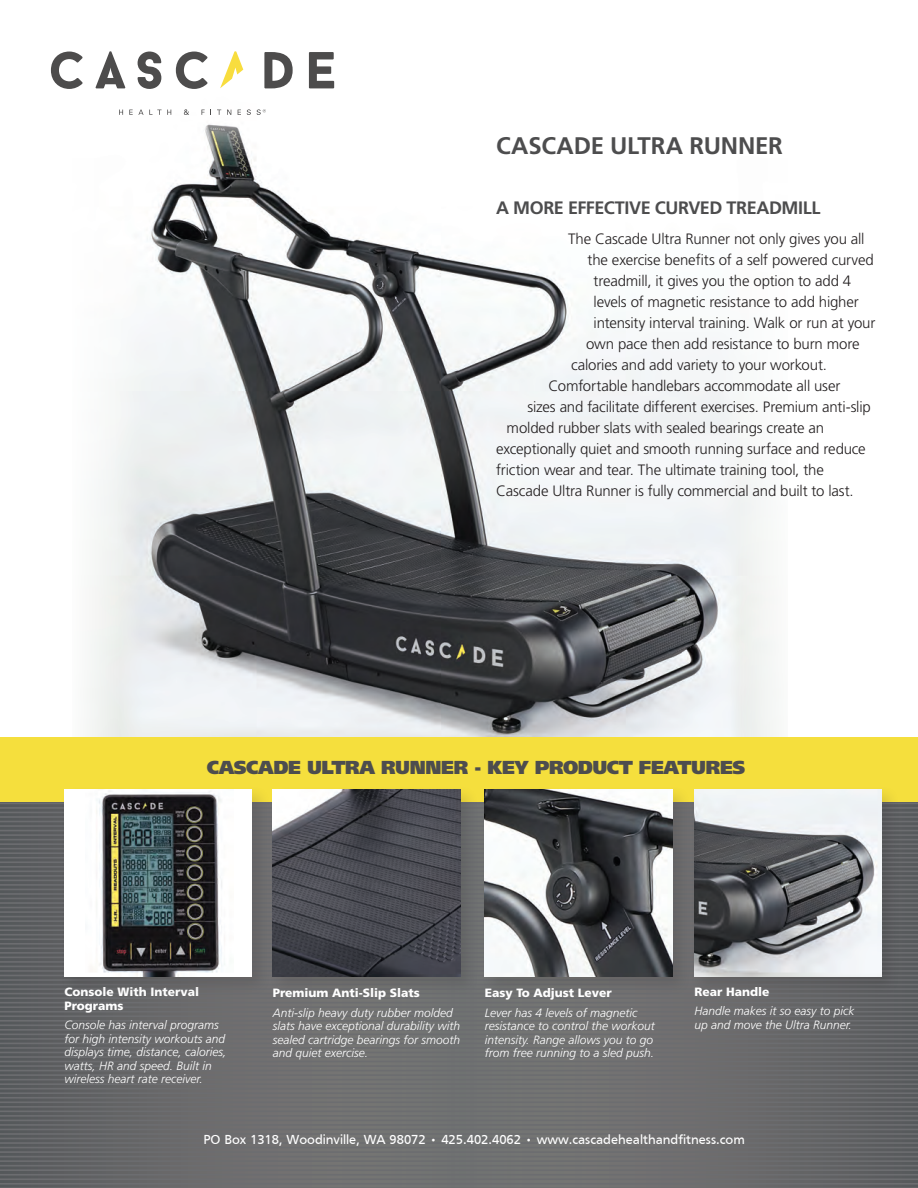
<style>
.page{position:relative;width:918px;height:1188px;background:#fff}
.page>*{position:absolute;margin:0;border:0;box-sizing:border-box;transform-origin:0 0}
.t1{font:700 24px "Frutiger";letter-spacing:-.01em;color:#4d4d4e}
.t2{font:900 18.75px "Frutiger";letter-spacing:-.02em;color:#4d4d4e}
.t3{font:700 18px "Frutiger";letter-spacing:-.025em;color:#4d4d4e}
.t4{font:300 15px "Frutiger";letter-spacing:-.01em;color:#231f20}
.t5{font:13.5px "Frutiger";color:#fff}
.t6{font:italic 300 12px/13.5px "Frutiger";color:#fff}
.t7{font:900 12px/13.5px "Frutiger";color:#fff}
</style>
<div class="page">
<img style="left:90px;top:159px;width:645px;height:578px">
<svg style="left:0;top:802px;width:918px;height:385px;background:#69696a"></svg>
<hr style="left:0;top:803px;width:918px;height:1px;background:#6c6d70">
<hr style="left:0;top:807px;width:918px;height:2px;background:#6c6d70">
<hr style="left:0;top:812px;width:918px;height:1px;background:#6c6d70">
<hr style="left:0;top:816px;width:918px;height:2px;background:#6c6d70">
<hr style="left:0;top:821px;width:918px;height:1px;background:#6c6d70">
<hr style="left:0;top:825px;width:918px;height:2px;background:#6c6d70">
<hr style="left:0;top:830px;width:918px;height:1px;background:#6c6d70">
<hr style="left:0;top:834px;width:918px;height:2px;background:#6c6d70">
<hr style="left:0;top:839px;width:918px;height:1px;background:#6c6d70">
<hr style="left:0;top:843px;width:918px;height:2px;background:#6c6d70">
<hr style="left:0;top:848px;width:918px;height:2px;background:#6c6d70">
<hr style="left:0;top:852px;width:918px;height:2px;background:#6c6d70">
<hr style="left:0;top:857px;width:918px;height:2px;background:#6c6d70">
<hr style="left:0;top:861px;width:918px;height:2px;background:#6c6d70">
<hr style="left:0;top:866px;width:918px;height:2px;background:#6c6d70">
<hr style="left:0;top:871px;width:918px;height:1px;background:#6c6d70">
<hr style="left:0;top:875px;width:918px;height:2px;background:#6c6d70">
<hr style="left:0;top:880px;width:918px;height:1px;background:#6c6d70">
<hr style="left:0;top:884px;width:918px;height:2px;background:#6c6d70">
<hr style="left:0;top:889px;width:918px;height:1px;background:#6c6d70">
<hr style="left:0;top:893px;width:918px;height:2px;background:#6c6d70">
<hr style="left:0;top:898px;width:918px;height:1px;background:#6c6d70">
<hr style="left:0;top:902px;width:918px;height:2px;background:#6c6d70">
<hr style="left:0;top:907px;width:918px;height:1px;background:#6c6d70">
<hr style="left:0;top:911px;width:918px;height:2px;background:#6c6d70">
<hr style="left:0;top:916px;width:918px;height:1px;background:#6c6d70">
<hr style="left:0;top:920px;width:918px;height:2px;background:#6c6d70">
<hr style="left:0;top:925px;width:918px;height:1px;background:#6c6d70">
<hr style="left:0;top:929px;width:918px;height:2px;background:#6c6d70">
<hr style="left:0;top:934px;width:918px;height:2px;background:#6c6d70">
<hr style="left:0;top:938px;width:918px;height:2px;background:#6c6d70">
<hr style="left:0;top:943px;width:918px;height:2px;background:#6c6d70">
<hr style="left:0;top:947px;width:918px;height:2px;background:#6c6d70">
<hr style="left:0;top:952px;width:918px;height:2px;background:#6c6d70">
<hr style="left:0;top:957px;width:918px;height:1px;background:#6c6d70">
<hr style="left:0;top:961px;width:918px;height:2px;background:#6c6d70">
<hr style="left:0;top:966px;width:918px;height:1px;background:#6c6d70">
<hr style="left:0;top:970px;width:918px;height:2px;background:#6c6d70">
<hr style="left:0;top:975px;width:918px;height:1px;background:#6c6d70">
<hr style="left:0;top:979px;width:918px;height:2px;background:#6c6d70">
<hr style="left:0;top:984px;width:918px;height:1px;background:#6c6d70">
<hr style="left:0;top:988px;width:918px;height:2px;background:#6c6d70">
<hr style="left:0;top:993px;width:918px;height:1px;background:#6c6d70">
<hr style="left:0;top:997px;width:918px;height:2px;background:#6c6d70">
<hr style="left:0;top:1002px;width:918px;height:1px;background:#6c6d70">
<hr style="left:0;top:1006px;width:918px;height:2px;background:#6c6d70">
<hr style="left:0;top:1011px;width:918px;height:2px;background:#6c6d70">
<hr style="left:0;top:1015px;width:918px;height:2px;background:#6c6d70">
<hr style="left:0;top:1020px;width:918px;height:2px;background:#6c6d70">
<hr style="left:0;top:1024px;width:918px;height:2px;background:#6c6d70">
<hr style="left:0;top:1029px;width:918px;height:2px;background:#6c6d70">
<hr style="left:0;top:1034px;width:918px;height:1px;background:#6c6d70">
<hr style="left:0;top:1038px;width:918px;height:2px;background:#6c6d70">
<hr style="left:0;top:1043px;width:918px;height:1px;background:#6c6d70">
<hr style="left:0;top:1047px;width:918px;height:2px;background:#6c6d70">
<hr style="left:0;top:1052px;width:918px;height:1px;background:#6c6d70">
<hr style="left:0;top:1056px;width:918px;height:2px;background:#6c6d70">
<hr style="left:0;top:1061px;width:918px;height:1px;background:#6c6d70">
<hr style="left:0;top:1065px;width:918px;height:2px;background:#6c6d70">
<hr style="left:0;top:1070px;width:918px;height:1px;background:#6c6d70">
<hr style="left:0;top:1074px;width:918px;height:2px;background:#6c6d70">
<hr style="left:0;top:1079px;width:918px;height:1px;background:#6c6d70">
<hr style="left:0;top:1083px;width:918px;height:2px;background:#6c6d70">
<hr style="left:0;top:1088px;width:918px;height:2px;background:#6c6d70">
<hr style="left:0;top:1092px;width:918px;height:2px;background:#6c6d70">
<hr style="left:0;top:1097px;width:918px;height:2px;background:#6c6d70">
<hr style="left:0;top:1101px;width:918px;height:2px;background:#6c6d70">
<hr style="left:0;top:1106px;width:918px;height:2px;background:#6c6d70">
<hr style="left:0;top:1111px;width:918px;height:1px;background:#6c6d70">
<hr style="left:0;top:1115px;width:918px;height:2px;background:#6c6d70">
<hr style="left:0;top:1120px;width:918px;height:1px;background:#6c6d70">
<hr style="left:0;top:1124px;width:918px;height:2px;background:#6c6d70">
<hr style="left:0;top:1129px;width:918px;height:1px;background:#6c6d70">
<hr style="left:0;top:1133px;width:918px;height:2px;background:#6c6d70">
<hr style="left:0;top:1138px;width:918px;height:1px;background:#6c6d70">
<hr style="left:0;top:1142px;width:918px;height:2px;background:#6c6d70">
<hr style="left:0;top:1147px;width:918px;height:1px;background:#6c6d70">
<hr style="left:0;top:1151px;width:918px;height:2px;background:#6c6d70">
<hr style="left:0;top:1156px;width:918px;height:1px;background:#6c6d70">
<hr style="left:0;top:1160px;width:918px;height:2px;background:#6c6d70">
<hr style="left:0;top:1165px;width:918px;height:2px;background:#6c6d70">
<hr style="left:0;top:1169px;width:918px;height:2px;background:#6c6d70">
<hr style="left:0;top:1174px;width:918px;height:2px;background:#6c6d70">
<hr style="left:0;top:1178px;width:918px;height:2px;background:#6c6d70">
<hr style="left:0;top:1183px;width:918px;height:2px;background:#6c6d70">
<hr style="left:0;top:1187px;width:918px;height:1px;background:#6c6d70">
<svg style="left:119px;top:110px;width:4px;height:5px"></svg>
<svg style="left:129px;top:110px;width:42px;height:5px"></svg>
<svg style="left:184px;top:109px;width:5px;height:6px"></svg>
<svg style="left:201px;top:110px;width:10px;height:5px"></svg>
<svg style="left:217px;top:110px;width:4px;height:5px"></svg>
<svg style="left:227px;top:110px;width:4px;height:5px"></svg>
<svg style="left:238px;top:110px;width:3px;height:5px"></svg>
<svg style="left:247px;top:109px;width:4px;height:6px"></svg>
<svg style="left:257px;top:109px;width:9px;height:6px"></svg>
<svg style="left:51px;top:52px;width:32px;height:37px"></svg>
<svg style="left:95px;top:51px;width:30px;height:37px"></svg>
<svg style="left:138px;top:52px;width:23px;height:37px"></svg>
<svg style="left:176px;top:52px;width:32px;height:37px"></svg>
<svg style="left:264px;top:52px;width:29px;height:36px"></svg>
<svg style="left:309px;top:52px;width:25px;height:36px"></svg>
<svg style="left:220px;top:51px;width:23px;height:37px"></svg>
<div style="left:0;top:737px;width:918px;height:65px;background:#f5df3d"></div>
<div style="left:60px;top:785px;width:211px;height:211px;background:#231f20;opacity:.15"></div>
<div style="left:65px;top:790px;width:187px;height:187px;background:#fff"></div>
<img style="left:90px;top:791px;width:135px;height:186px">
<div style="left:690px;top:785px;width:211px;height:211px;background:#231f20;opacity:.15"></div>
<img style="left:695px;top:790px;width:187px;height:187px">
<div style="left:480px;top:785px;width:211px;height:211px;background:#231f20;opacity:.15"></div>
<img style="left:485px;top:790px;width:187px;height:187px">
<div style="left:268px;top:785px;width:211px;height:211px;background:#231f20;opacity:.15"></div>
<img style="left:273px;top:790px;width:187px;height:187px">
<h1 class="t1" style="left:496px;top:131px;width:288px">CASCADE ULTRA RUNNER</h1>
<p class="t3" style="left:496px;top:197px;width:326px">A MORE EFFECTIVE CURVED TREADMILL</p>
<p class="t4" style="left:568px;top:230px;width:298px">The Cascade Ultra Runner not only gives you all</p>
<p class="t4" style="left:588px;top:251px;width:288px">the exercise benefits of a self powered curved</p>
<p class="t4" style="left:594px;top:272px;width:259px">treadmill, it gives you the option to add 4</p>
<p class="t4" style="left:594px;top:293px;width:267px">levels of magnetic resistance to add higher</p>
<p class="t4" style="left:594px;top:314px;width:283px">intensity interval training. Walk or run at your</p>
<p class="t4" style="left:586px;top:335px;width:275px">own pace then add resistance to burn more</p>
<p class="t4" style="left:571px;top:356px;width:257px">calories and add variety to your workout.</p>
<p class="t4" style="left:549px;top:377px;width:293px">Comfortable handlebars accommodate all user</p>
<p class="t4" style="left:528px;top:398px;width:345px">sizes and facilitate different exercises. Premium anti-slip</p>
<p class="t4" style="left:507px;top:419px;width:319px">molded rubber slats with sealed bearings create an</p>
<p class="t4" style="left:496px;top:440px;width:371px">exceptionally quiet and smooth running surface and reduce</p>
<p class="t4" style="left:496px;top:461px;width:329px">friction wear and tear. The ultimate training tool, the</p>
<p class="t4" style="left:496px;top:482px;width:359px">Cascade Ultra Runner is fully commercial and built to last.</p>
<p class="t2" style="left:207px;top:756px;width:540px">CASCADE ULTRA RUNNER - KEY PRODUCT FEATURES</p>
<p class="t7" style="left:65px;top:985px;width:136px">Console With Interval<br>Programs</p>
<p class="t6" style="left:65px;top:1019px;width:164px">Console has interval programs for high intensity workouts and displays time, distance, calories, watts, HR and speed. Built in wireless heart rate receiver.</p>
<p class="t7" style="left:273px;top:986px;width:149px">Premium Anti-Slip Slats</p>
<p class="t6" style="left:273px;top:1006px;width:189px">Anti-slip heavy duty rubber molded slats have exceptional durability with sealed cartridge bearings for smooth and quiet exercise.</p>
<p class="t7" style="left:485px;top:986px;width:129px">Easy To Adjust Lever</p>
<p class="t6" style="left:485px;top:1006px;width:172px">Lever has 4 levels of magnetic resistance to control the workout intensity. Range allows you to go from free running to a sled push.</p>
<p class="t7" style="left:694px;top:985px;width:77px">Rear Handle</p>
<p class="t6" style="left:694px;top:1005px;width:162px">Handle makes it so easy to pick up and move the Ultra Runner.</p>
<p class="t5" style="left:203px;top:1132px;width:543px">PO Box 1318, Woodinville, WA 98072 • 425.402.4062 • www.cascadehealthandfitness.com</p>
</div>
